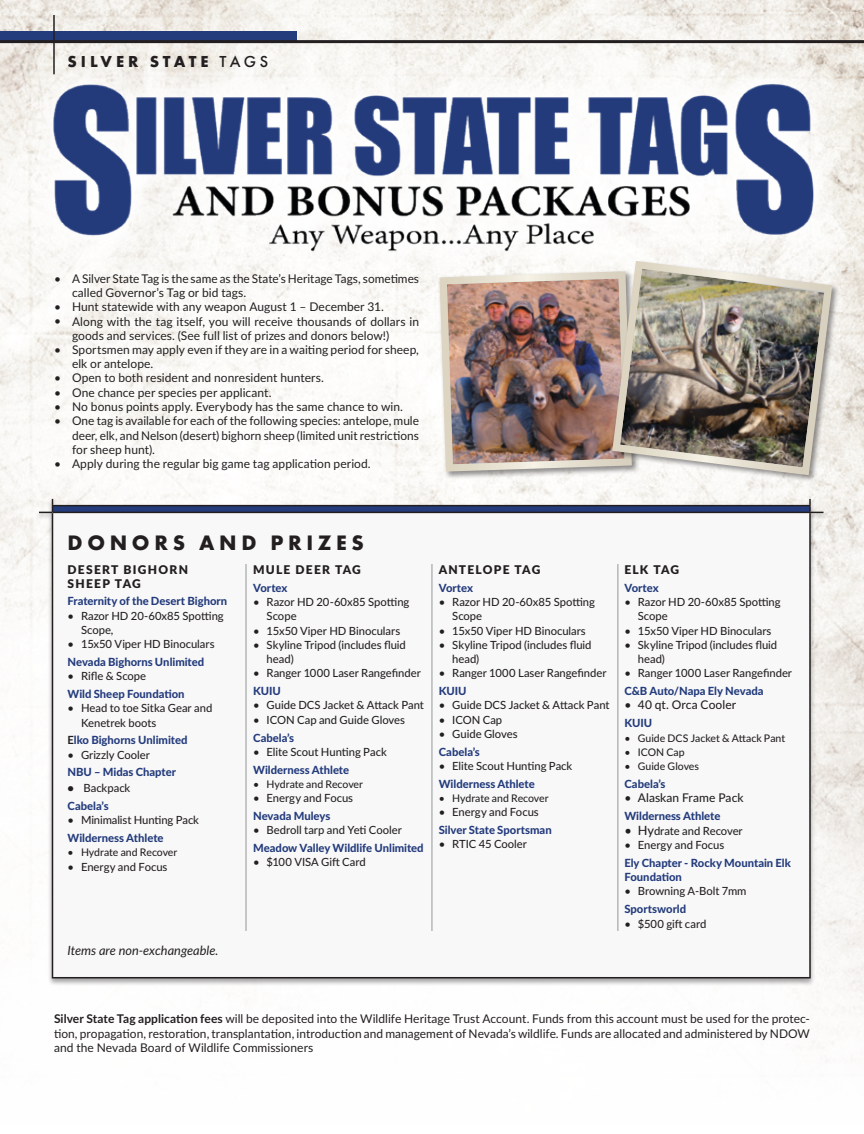
<style>
.page{position:relative;width:864px;height:1134px;background:#fff}
.page>*{position:absolute;margin:0;border:0;box-sizing:border-box;transform-origin:0 0}
.t1{font:700 21.75px "Futura PT";letter-spacing:.215em;color:#231f20}
.t2{font:700 16.5px "Futura PT";letter-spacing:.23em;color:#231f20}
.t3{font:italic 12.75px "Lato";color:#231f20}
.t4{font:12px/14.2px "Lato";letter-spacing:.005em;color:#231f20}
.t5{font:900 12px/13.5px "Lato";letter-spacing:.105em;color:#231f20}
.t6{font:500 12px "Lato";letter-spacing:.005em;color:#231f20}
.t7{font:500 11.25px/14.2px "Lato";letter-spacing:-.005em;color:#231f20}
.t8{font:800 11.25px/14.2px "Lato";color:#243c7c}
.t9{font:500 10.5px "Lato";letter-spacing:-.005em;color:#231f20}
.s1{font-weight:500}
.s2{font-weight:700;color:#231f20}
.s3{font-weight:800}
.s4{font-weight:800;color:#243c7c}
.s5{font-size:12.75px}
.s6{font-weight:700}
</style>
<div class="page">
<img style="left:0;top:0;width:864px;height:1062px">
<svg style="left:25px;top:55px;width:817px;height:222px;fill:#f7f6f2"></svg>
<img style="left:39px;top:73px;width:786px;height:185px">
<div style="left:0;top:31px;width:297px;height:10px;background:#243c7c"></div>
<hr style="left:0;top:40px;width:864px;height:3px;background:#231f20">
<hr style="left:53px;top:15px;width:2px;height:59px;background:#231f20">
<div style="left:35px;top:498px;width:793px;height:488px;background:#231f20;opacity:.4"></div>
<div style="left:52px;top:506px;width:758px;height:6px;background:#243c7c"></div>
<div style="left:52px;top:512px;width:758px;height:466px;background:#f8f8f9"></div>
<hr style="left:52px;top:505px;width:759px;height:1px;background:#231f20">
<svg style="left:39px;top:499px;width:14px;height:14px"></svg>
<hr style="left:52px;top:512px;width:758px;height:1px;background:#231f20">
<hr style="left:52px;top:513px;width:1px;height:464px;background:#231f20">
<hr style="left:52px;top:977px;width:759px;height:1px;background:#231f20">
<svg style="left:809px;top:499px;width:15px;height:14px"></svg>
<hr style="left:809px;top:513px;width:2px;height:464px;background:#231f20">
<img style="left:436px;top:268px;width:172px;height:207px">
<div style="left:611px;top:260px;width:229px;height:223px;background:#231f20;opacity:.5"></div>
<img style="left:608px;top:257px;width:228px;height:222px">
<hr style="left:246px;top:564px;width:1px;height:367px;background:#949698">
<hr style="left:432px;top:564px;width:1px;height:367px;background:#949698">
<hr style="left:618px;top:564px;width:1px;height:367px;background:#949698">
<h2 class="t2" style="left:68px;top:51px;width:202px">SILVER STATE <span class="s1">TAGS</span></h2>
<p class="t4" style="left:72px;top:271px;width:349px;text-indent:-18px">• A Silver State Tag is the same as the State’s Heritage Tags, sometimes called Governor’s Tag or bid tags.</p>
<p class="t4" style="left:54px;top:299px;width:332px">• Hunt statewide with any weapon August 1 – December 31.</p>
<p class="t4" style="left:72px;top:314px;width:349px;text-indent:-18px">• Along with the tag itself, you will receive thousands of dollars in goods and services. (See full list of prizes and donors below!)</p>
<p class="t4" style="left:72px;top:342px;width:349px;text-indent:-18px">• Sportsmen may apply even if they are in a waiting period for sheep, elk or antelope.</p>
<p class="t4" style="left:54px;top:370px;width:271px">• Open to both resident and nonresident hunters.</p>
<p class="t4" style="left:54px;top:385px;width:219px">• One chance per species per applicant.</p>
<p class="t4" style="left:54px;top:399px;width:351px">• No bonus points apply. Everybody has the same chance to win.</p>
<p class="t4" style="left:72px;top:413px;width:349px;text-align:justify;text-indent:-18px">• One tag is available for each of the following species: antelope, mule deer, elk, and Nelson (desert) bighorn sheep (limited unit restrictions for sheep hunt).</p>
<p class="t4" style="left:54px;top:456px;width:318px">• Apply during the regular big game tag application period.</p>
<h1 class="t1" style="left:68px;top:528px;width:298px">DONORS AND PRIZES</h1>
<p class="t5" style="left:68px;top:562px;width:122px">DESERT BIGHORN<br>SHEEP TAG</p>
<p class="t8" style="left:68px;top:594px;width:161px">Fraternity of the Desert Bighorn</p>
<p class="t7" style="left:81px;top:608px;width:144px;text-indent:-14px">• Razor HD 20-60x85 Spotting<br>Scope,</p>
<p class="t7" style="left:68px;top:636px;width:149px">• 15x50 Viper HD Binoculars</p>
<p class="t8" style="left:68px;top:654px;width:138px">Nevada Bighorns Unlimited</p>
<p class="t7" style="left:68px;top:669px;width:80px">• Rifle &amp; Scope</p>
<p class="t8" style="left:68px;top:686px;width:119px">Wild Sheep Foundation</p>
<p class="t7" style="left:81px;top:701px;width:133px;text-indent:-14px">• Head to toe Sitka Gear and<br>Kenetrek boots</p>
<p class="t8" style="left:68px;top:733px;width:121px"><span class="s2">E</span>lko Bighorns Unlimited</p>
<p class="t7" style="left:68px;top:747px;width:84px">• Grizzly Cooler</p>
<p class="t8" style="left:68px;top:765px;width:110px">NBU – Midas Chapter</p>
<p class="t7" style="left:68px;top:779px;width:64px;line-height:17.9px"><span class="s3">•</span> Backpack<br><span class="s4">Cabela’s</span></p>
<p class="t7" style="left:68px;top:813px;width:133px">• Minimalist Hunting Pack</p>
<p class="t8" style="left:68px;top:830px;width:98px">Wilderness Athlete</p>
<p class="t9" style="left:68px;top:845px;width:111px">• Hydrate and Recover</p>
<p class="t7" style="left:68px;top:859px;width:102px">• Energy and Focus</p>
<p class="t5" style="left:253px;top:562px;width:109px">MULE DEER TAG</p>
<p class="t8" style="left:253px;top:580px;width:36px">Vortex</p>
<p class="t7" style="left:267px;top:594px;width:144px;text-indent:-14px">• Razor HD 20-60x85 Spotting<br>Scope</p>
<p class="t7" style="left:253px;top:623px;width:149px">• 15x50 Viper HD Binoculars</p>
<p class="t7" style="left:267px;top:637px;width:141px;text-indent:-14px">• Skyline Tripod (includes fluid head)</p>
<p class="t7" style="left:253px;top:666px;width:169px">• Ranger 1000 Laser Rangefinder</p>
<p class="t8" style="left:253px;top:684px;width:29px">KUIU</p>
<p class="t7" style="left:253px;top:698px;width:172px">• Guide DCS Jacket &amp; Attack Pant</p>
<p class="t7" style="left:253px;top:712px;width:153px">• ICON Cap and Guide Gloves</p>
<p class="t8" style="left:253px;top:730px;width:43px">Cabela’s</p>
<p class="t7" style="left:253px;top:744px;width:135px">• Elite Scout Hunting Pack</p>
<p class="t8" style="left:253px;top:762px;width:98px">Wilderness Athlete</p>
<p class="t9" style="left:253px;top:776px;width:111px">• Hydrate and Recover</p>
<p class="t7" style="left:253px;top:790px;width:102px">• Energy and Focus</p>
<p class="t8" style="left:253px;top:808px;width:79px">Nevada Muleys</p>
<p class="t7" style="left:253px;top:822px;width:150px">• Bedroll tarp and Yeti Cooler</p>
<p class="t8" style="left:253px;top:840px;width:172px">Meadow Valley Wildlife Unlimited</p>
<p class="t7" style="left:253px;top:855px;width:114px">• $100 VISA Gift Card</p>
<p class="t5" style="left:439px;top:562px;width:103px">ANTELOPE TAG</p>
<p class="t8" style="left:439px;top:580px;width:36px">Vortex</p>
<p class="t7" style="left:452px;top:594px;width:144px;text-indent:-14px">• Razor HD 20-60x85 Spotting<br>Scope</p>
<p class="t7" style="left:439px;top:623px;width:149px">• 15x50 Viper HD Binoculars</p>
<p class="t7" style="left:452px;top:637px;width:141px;text-indent:-14px">• Skyline Tripod (includes fluid head)</p>
<p class="t7" style="left:439px;top:666px;width:169px">• Ranger 1000 Laser Rangefinder</p>
<p class="t8" style="left:439px;top:684px;width:29px">KUIU</p>
<p class="t7" style="left:439px;top:698px;width:172px">• Guide DCS Jacket &amp; Attack Pant</p>
<p class="t7" style="left:439px;top:712px;width:65px">• ICON Cap</p>
<p class="t7" style="left:439px;top:726px;width:80px">• Guide Gloves</p>
<p class="t8" style="left:439px;top:744px;width:43px">Cabela’s</p>
<p class="t7" style="left:439px;top:758px;width:135px">• Elite Scout Hunting Pack</p>
<p class="t8" style="left:439px;top:776px;width:98px">Wilderness Athlete</p>
<p class="t9" style="left:439px;top:791px;width:111px">• Hydrate and Recover</p>
<p class="t7" style="left:439px;top:805px;width:102px">• Energy and Focus</p>
<p class="t8" style="left:439px;top:822px;width:115px">Silver State Sportsman</p>
<p class="t7" style="left:439px;top:837px;width:90px">• RTIC 45 Cooler</p>
<p class="t3" style="left:68px;top:942px;width:153px">Items are non-exchangeable.</p>
<p class="t5" style="left:624px;top:562px;width:56px">ELK TAG</p>
<p class="t8" style="left:624px;top:580px;width:36px">Vortex</p>
<p class="t7" style="left:638px;top:594px;width:144px;text-indent:-14px">• Razor HD 20-60x85 Spotting<br>Scope</p>
<p class="t7" style="left:624px;top:623px;width:149px">• 15x50 Viper HD Binoculars</p>
<p class="t7" style="left:638px;top:637px;width:141px;text-indent:-14px">• Skyline Tripod (includes fluid head)</p>
<p class="t7" style="left:624px;top:666px;width:169px">• Ranger 1000 Laser Rangefinder</p>
<p class="t8" style="left:624px;top:684px;width:141px">C&amp;B Auto/Napa Ely Nevada</p>
<p class="t6" style="left:624px;top:696px;width:113px">• 40 qt. Orca Cooler</p>
<p class="t8" style="left:624px;top:716px;width:29px">KUIU</p>
<p class="t9" style="left:624px;top:730px;width:162px">• Guide DCS Jacket &amp; Attack Pant</p>
<p class="t9" style="left:624px;top:744px;width:62px">• ICON Cap</p>
<p class="t9" style="left:624px;top:759px;width:76px">• Guide Gloves</p>
<p class="t8" style="left:624px;top:776px;width:43px">Cabela’s</p>
<p class="t6" style="left:624px;top:789px;width:121px">• Alaskan Frame Pack</p>
<p class="t8" style="left:624px;top:808px;width:98px">Wilderness Athlete</p>
<p class="t7" style="left:624px;top:823px;width:120px"><span class="s5">• Hy</span>drate and Recover</p>
<p class="t7" style="left:624px;top:837px;width:102px">• Energy and Focus</p>
<p class="t8" style="left:624px;top:855px;width:168px">Ely Chapter - Rocky Mountain Elk<br>Foundation</p>
<p class="t7" style="left:624px;top:884px;width:124px">• Browning A-Bolt 7mm</p>
<p class="t8" style="left:624px;top:902px;width:63px">Sportsworld</p>
<p class="t7" style="left:624px;top:916px;width:84px">• $500 gift card</p>
<p class="t4" style="left:54px;top:1011px;width:757px;text-align:justify"><span class="s6">Silver State Tag application fees</span> will be deposited into the Wildlife Heritage Trust Account. Funds from this account must be used for the protec&shy;tion, propagation, restoration, transplantation, introduction and management of Nevada’s wildlife. Funds are allocated and administered by NDOW and the Nevada Board of Wildlife Commissioners</p>
</div>
